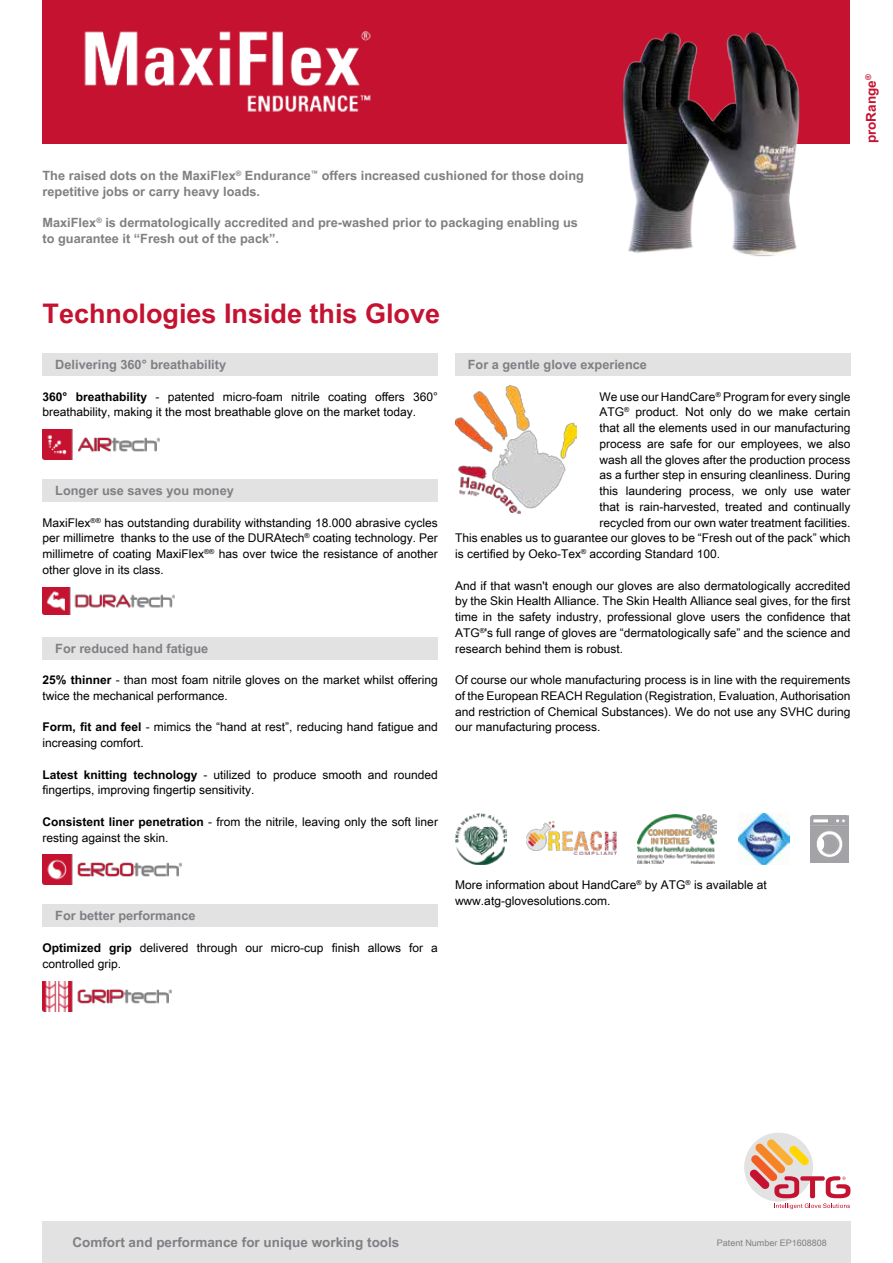
<style>
.page{position:relative;width:893px;height:1263px;background:#fff}
.page>*{position:absolute;margin:0;border:0;box-sizing:border-box;transform-origin:0 0}
.t1{font:700 27px "Arial Unicode MS";color:#c41230}
.t2{font:700 13.5px "Arial Unicode MS";color:#807f83}
.t3{font:700 13.5px "Arial Unicode MS";color:#c41230}
.t4{font:700 12.75px/15.8px "Arial Unicode MS";color:#807f83}
.t5{font:12px/15.8px "Arial Unicode MS";color:#000}
.t6{font:9px "Arial Unicode MS";color:#807f83}
.s1{font-weight:700}
</style>
<div class="page">
<div style="left:42px;top:1221px;width:808px;height:42px;background:#e2e2e3"></div>
<div style="left:43px;top:0;width:807px;height:143px;background:#c41230"></div>
<div style="left:744px;top:1132px;width:69px;height:69px;background:#e2e2e3;border-radius:50%"></div>
<svg style="left:749px;top:1139px;width:101px;height:70px"></svg>
<img style="left:84px;top:31px;width:287px;height:81px">
<div style="left:455px;top:353px;width:395px;height:23px;background:#e2e2e3"></div>
<div style="left:43px;top:353px;width:395px;height:23px;background:#e2e2e3"></div>
<div style="left:43px;top:479px;width:395px;height:23px;background:#e2e2e3"></div>
<div style="left:43px;top:637px;width:395px;height:22px;background:#e2e2e3"></div>
<div style="left:43px;top:905px;width:395px;height:22px;background:#e2e2e3"></div>
<img style="left:43px;top:430px;width:116px;height:29px">
<img style="left:43px;top:587px;width:131px;height:28px">
<img style="left:43px;top:855px;width:138px;height:30px">
<img style="left:43px;top:982px;width:128px;height:29px">
<img style="left:616px;top:32px;width:186px;height:225px">
<img style="left:455px;top:386px;width:122px;height:127px">
<img style="left:455px;top:813px;width:51px;height:51px">
<img style="left:526px;top:821px;width:91px;height:33px">
<img style="left:637px;top:814px;width:79px;height:49px">
<img style="left:810px;top:815px;width:39px;height:47px">
<img style="left:739px;top:813px;width:51px;height:51px">
<p class="t4" style="left:43px;top:168px;width:543px">The raised dots on the MaxiFlex<sup>®</sup> Endurance<sup>™</sup> offers increased cushioned for those doing repetitive jobs or carry heavy loads.</p>
<p class="t4" style="left:43px;top:215px;width:537px">MaxiFlex<sup>®</sup> is dermatologically accredited and pre-washed prior to packaging enabling us to guarantee it “Fresh out of the pack”.</p>
<p class="t3" style="left:861px;top:143px;width:70px;rotate:-90deg">proRange<sup>®</sup></p>
<h1 class="t1" style="left:43px;top:293px;width:399px">Technologies Inside this Glove</h1>
<p class="t4" style="left:55px;top:357px;width:172px">Delivering 360° breathability</p>
<p class="t5" style="left:43px;top:388px;width:397px"><span class="s1">360° breathability</span> - patented micro-foam nitrile coating offers 360° breathability, making it the most breathable glove on the market today.</p>
<p class="t4" style="left:55px;top:483px;width:180px">Longer use saves you money</p>
<p class="t5" style="left:43px;top:514px;width:397px;text-align:justify">MaxiFlex<sup>®®</sup> has outstanding durability withstanding 18.000 abrasive cycles per millimetre thanks to the use of the DURAtech<sup>®</sup> coating technology. Per millimetre of coating MaxiFlex<sup>®®</sup> has over twice the resistance of another other glove in its class.</p>
<p class="t4" style="left:55px;top:641px;width:155px">For reduced hand fatigue</p>
<p class="t5" style="left:43px;top:672px;width:397px"><span class="s1">25% thinner</span> - than most foam nitrile gloves on the market whilst offering twice the mechanical performance.</p>
<p class="t5" style="left:43px;top:719px;width:397px"><span class="s1">Form, fit and feel</span> - mimics the “hand at rest”, reducing hand fatigue and increasing comfort.</p>
<p class="t5" style="left:43px;top:766px;width:397px"><span class="s1">Latest knitting technology</span> - utilized to produce smooth and rounded fingertips, improving fingertip sensitivity.</p>
<p class="t5" style="left:43px;top:813px;width:397px"><span class="s1">Consistent liner penetration</span> - from the nitrile, leaving only the soft liner resting against the skin.</p>
<p class="t4" style="left:55px;top:908px;width:142px">For better performance</p>
<p class="t5" style="left:43px;top:939px;width:397px"><span class="s1">Optimized grip</span> delivered through our micro-cup finish allows for a controlled grip.</p>
<p class="t4" style="left:468px;top:357px;width:181px">For a gentle glove experience</p>
<p class="t5" style="left:600px;top:388px;width:252px">We use our HandCare<sup>®</sup> Program for every single</p>
<p class="t5" style="left:600px;top:404px;width:252px">ATG<sup>®</sup> product. Not only do we make certain</p>
<p class="t5" style="left:600px;top:420px;width:252px">that all the elements used in our manufacturing</p>
<p class="t5" style="left:600px;top:435px;width:252px">process are safe for our employees, we also</p>
<p class="t5" style="left:600px;top:451px;width:252px">wash all the gloves after the production process</p>
<p class="t5" style="left:600px;top:467px;width:252px">as a further step in ensuring cleanliness. During</p>
<p class="t5" style="left:600px;top:483px;width:252px">this laundering process, we only use water</p>
<p class="t5" style="left:600px;top:498px;width:252px">that is rain-harvested, treated and continually</p>
<p class="t5" style="left:600px;top:514px;width:252px">recycled from our own water treatment facilities.</p>
<p class="t5" style="left:455px;top:530px;width:397px">This enables us to guarantee our gloves to be “Fresh out of the pack” which</p>
<p class="t5" style="left:455px;top:546px;width:267px">is certified by Oeko-Tex<sup>®</sup> according Standard 100.</p>
<p class="t5" style="left:455px;top:577px;width:397px;text-align:justify">And if that wasn't enough our gloves are also dermatologically accredited by the Skin Health Alliance. The Skin Health Alliance seal gives, for the first time in the safety industry, professional glove users the confidence that ATG<sup>®</sup>'s full range of gloves are “dermatologically safe” and the science and research behind them is robust.</p>
<p class="t5" style="left:455px;top:672px;width:397px;text-align:justify">Of course our whole manufacturing process is in line with the requirements of the European REACH Regulation (Registration, Evaluation, Authorisation and restriction of Chemical Substances). We do not use any SVHC during our manufacturing process.</p>
<p class="t5" style="left:455px;top:876px;width:313px">More information about HandCare<sup>®</sup> by ATG<sup>®</sup> is available at www.atg-glovesolutions.com.</p>
<p class="t2" style="left:72px;top:1232px;width:329px">Comfort and performance for unique working tools</p>
<p class="t6" style="left:717px;top:1236px;width:112px">Patent Number EP1608808</p>
</div>
